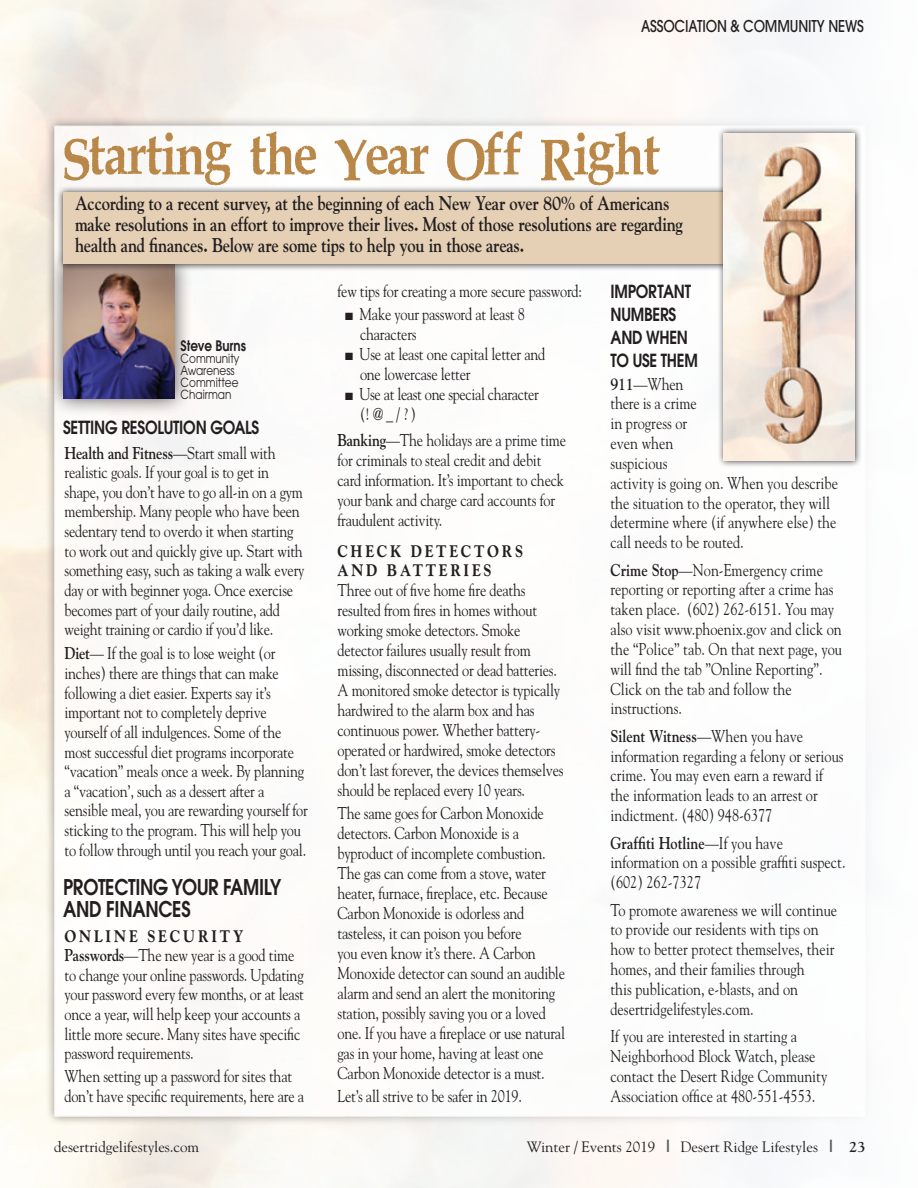
<style>
.page{position:relative;width:918px;height:1188px;background:#fff}
.page>*{position:absolute;margin:0;border:0;box-sizing:border-box;transform-origin:0 0}
.t1{font:61.2px "Pirates Bay";letter-spacing:.025em;color:#b98747;scale:.83 1}
.t2{font:600 21.6px/22.6px "Avant Garde";letter-spacing:-.015em;color:#231f20;scale:.83 1}
.t3{font:700 19.8px/21px "Goudy";letter-spacing:-.015em;color:#231f20;scale:.83 1}
.t4{font:600 18px/22.8px "Avant Garde";letter-spacing:-.015em;color:#231f20;scale:.83 1}
.t5{font:17.1px/20px "Goudy";letter-spacing:-.015em;color:#231f20;scale:.83 1}
.t6{font:800 17.1px/20px "Goudy";letter-spacing:.2em;color:#231f20;scale:.83 1}
.t7{font:500 16.2px "Avant Garde";letter-spacing:-.01em;color:#231f20;scale:.83 1}
.t8{font:15px "Goudy";letter-spacing:-.005em;color:#231f20}
.t9{font:700 15px "Goudy";color:#231f20}
.t10{font:600 14.4px "Avant Garde";color:#231f20;scale:.83 1}
.t11{font:12.6px/12px "Avant Garde";color:#231f20;scale:.83 1}
.s1{font-weight:700}
.s2{font-weight:800}
.s3{font-family:"Goudy Heavyface";font-size:17.1px;color:#57585a}
</style>
<div class="page">
<img style="left:0;top:0;width:843px;height:1188px">
<div style="left:45px;top:245px;width:148px;height:172px;background:#231f20;opacity:.75"></div>
<img style="left:63px;top:271px;width:112px;height:128px">
<div style="left:56px;top:185px;width:804px;height:86px;background:#231f20;opacity:.88"></div>
<div style="left:63px;top:192px;width:790px;height:72px;background:#e5d0b5"></div>
<div style="left:717px;top:126px;width:145px;height:342px;background:#231f20;opacity:.88"></div>
<img style="left:724px;top:133px;width:131px;height:328px">
<p class="t7" style="left:641px;top:16px;width:270px">ASSOCIATION &amp; COMMUNITY NEWS</p>
<h1 class="t1" style="left:64px;top:127px;width:718px">Starting the Year Off Right</h1>
<p class="t3" style="left:75px;top:193px;width:734px">According to a recent survey, at the beginning of each New Year over 80% of Americans make resolutions in an effort to improve their lives. Most of those resolutions are regarding health and finances. Below are some tips to help you in those areas.</p>
<p class="t10" style="left:181px;top:336px;width:80px">Steve Burns</p>
<p class="t11" style="left:181px;top:352px;width:73px">Community<br>Awareness<br>Committee<br>Chairman</p>
<p class="t4" style="left:63px;top:416px;width:238px">SETTING RESOLUTION GOALS</p>
<p class="t5" style="left:64px;top:442px;width:291px"><span class="s1">Health and Fitness</span>—Start small with realistic goals. If your goal is to get in shape, you don’t have to go all-in on a gym membership. Many people who have been sedentary tend to overdo it when starting to work out and quickly give up. Start with something easy, such as taking a walk every day or with beginner yoga. Once exercise becomes part of your daily routine, add weight training or cardio if you’d like.</p>
<p class="t5" style="left:64px;top:643px;width:295px"><span class="s1">Diet</span>— If the goal is to lose weight (or inches) there are things that can make following a diet easier. Experts say it’s important not to completely deprive yourself of all indulgences. Some of the most successful diet programs incorporate “vacation” meals once a week. By planning a “vacation’, such as a dessert after a sensible meal, you are rewarding yourself for sticking to the program. This will help you to follow through until you reach your goal.</p>
<p class="t2" style="left:63px;top:875px;width:265px">PROTECTING YOUR FAMILY<br>AND FINANCES</p>
<p class="t5" style="left:64px;top:925px;width:290px"><span class="s2">ONLINE SECURITY </span><span class="s1">Passwords</span>—The new year is a good time to change your online passwords. Updating your password every few months, or at least once a year, will help keep your accounts a little more secure. Many sites have specific password requirements.</p>
<p class="t5" style="left:64px;top:1066px;width:290px">When setting up a password for sites that don’t have specific requirements, here are a</p>
<p class="t5" style="left:338px;top:281px;width:296px">few tips for creating a more secure password:</p>
<p class="t5" style="left:360px;top:304px;width:200px;text-indent:-15px">■ Make your password at least 8 characters</p>
<p class="t5" style="left:360px;top:344px;width:225px;text-indent:-15px">■ Use at least one capital letter and one lowercase letter</p>
<p class="t5" style="left:360px;top:384px;width:217px;text-indent:-15px">■ Use at least one special character (! @ _ / ? )</p>
<p class="t5" style="left:337px;top:430px;width:277px"><span class="s1">Banking</span>—The holidays are a prime time for criminals to steal credit and debit card information. It’s important to check your bank and charge card accounts for fraudulent activity.</p>
<p class="t6" style="left:337px;top:541px;width:225px">CHECK DETECTORS<br>AND BATTERIES</p>
<p class="t5" style="left:338px;top:580px;width:274px">Three out of five home fire deaths resulted from fires in homes without working smoke detectors. Smoke detector failures usually result from missing, disconnected or dead batteries.<br>A monitored smoke detector is typically hardwired to the alarm box and has continuous power. Whether battery&shy;operated or hardwired, smoke detectors don’t last forever, the devices themselves should be replaced every 10 years.</p>
<p class="t5" style="left:338px;top:803px;width:276px">The same goes for Carbon Monoxide detectors. Carbon Monoxide is a byproduct of incomplete combustion.<br>The gas can come from a stove, water heater, furnace, fireplace, etc. Because Carbon Monoxide is odorless and tasteless, it can poison you before<br>you even know it’s there. A Carbon Monoxide detector can sound an audible alarm and send an alert the monitoring station, possibly saving you or a loved one. If you have a fireplace or use natural gas in your home, having at least one Carbon Monoxide detector is a must.</p>
<p class="t5" style="left:338px;top:1085px;width:224px">Let’s all strive to be safer in 2019.</p>
<p class="t4" style="left:610px;top:280px;width:107px">IMPORTANT<br>NUMBERS<br>AND WHEN<br>TO USE THEM</p>
<p class="t5" style="left:610px;top:373px;width:276px"><span class="s1">911</span>—When<br>there is a crime<br>in progress or<br>even when<br>suspicious<br>activity is going on. When you describe the situation to the operator, they will determine where (if anywhere else) the call needs to be routed.</p>
<p class="t5" style="left:610px;top:559px;width:280px"><span class="s1">Crime Stop</span>—Non-Emergency crime reporting or reporting after a crime has taken place. (602) 262-6151. You may also visit www.phoenix.gov and click on the “Police” tab. On that next page, you will find the tab ”Online Reporting”.<br>Click on the tab and follow the instructions.</p>
<p class="t5" style="left:610px;top:725px;width:282px"><span class="s1">Silent Witness</span>—When you have information regarding a felony or serious crime. You may even earn a reward if the information leads to an arrest or indictment. (480) 948-6377</p>
<p class="t5" style="left:610px;top:832px;width:285px"><span class="s1">Graffiti Hotline</span>—If you have information on a possible graffiti suspect. (602) 262-7327</p>
<p class="t5" style="left:610px;top:899px;width:275px">To promote awareness we will continue to provide our residents with tips on how to better protect themselves, their homes, and their families through<br>this publication, e-blasts, and on desertridgelifestyles.com.</p>
<p class="t5" style="left:610px;top:1026px;width:263px">If you are interested in starting a Neighborhood Block Watch, please contact the Desert Ridge Community Association office at 480-551-4553.</p>
<p class="t8" style="left:54px;top:1137px;width:147px">desertridgelifestyles.com</p>
<p class="t8" style="left:527px;top:1137px;width:307px">Winter / Events 2019 <span class="s3">|</span> Desert Ridge Lifestyles <span class="s3">|</span></p>
<p class="t9" style="left:849px;top:1137px;width:18px">23</p>
</div>
